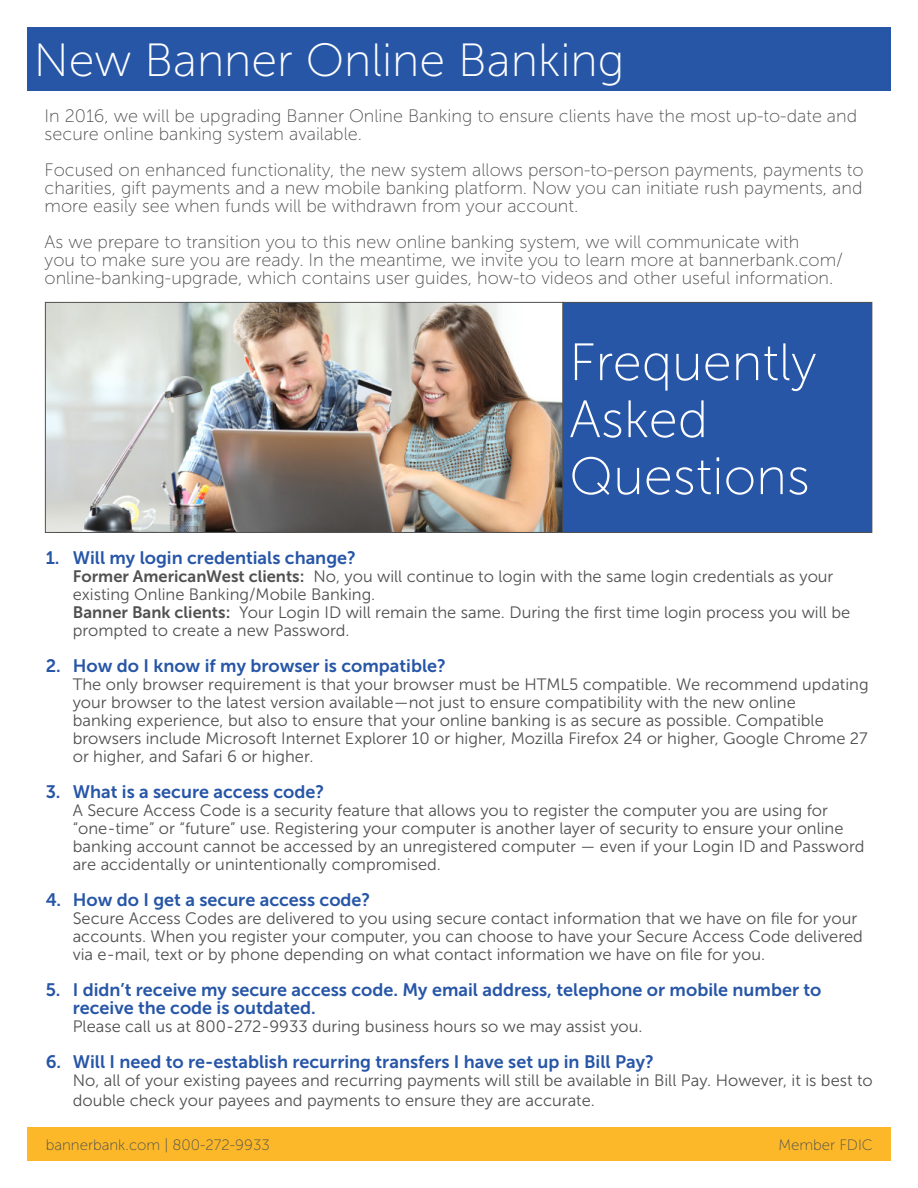
<style>
.page{position:relative;width:918px;height:1188px;background:#fff}
.page>*{position:absolute;margin:0;border:0;box-sizing:border-box;transform-origin:0 0}
.t1{font:52.5px "Museo Sans 100";color:#fff}
.t2{font:46.5px "Museo Sans 100";color:#fff}
.t3{font:18px/18px "Museo Sans 100";color:#505050}
.t4{font:18px/18px "Museo Sans 700";color:#2756a7}
.t5{font:16.5px/18px "Museo Sans 300";color:#505050}
.t6{font:15px "Museo Sans 100";color:#505050}
.s1{font-family:"Museo Sans 700"}
</style>
<div class="page">
<div style="left:28px;top:27px;width:863px;height:64px;background:#2756a7"></div>
<div style="left:27px;top:1128px;width:864px;height:33px;background:#fcb828"></div>
<img style="left:47px;top:304px;width:514px;height:227px">
<div style="left:45px;top:302px;width:518px;height:231px;border:1px solid #505050"></div>
<div style="left:563px;top:302px;width:309px;height:230px;background:#2756a7"></div>
<div style="left:563px;top:302px;width:309px;height:231px;border:1px solid #505050"></div>
<p class="t2" style="left:34px;top:36px;width:592px">New Banner Online Banking</p>
<p class="t3" style="left:45px;top:107px;width:814px">In 2016, we will be upgrading Banner Online Banking to ensure clients have the most up-to-date and secure online banking system available.</p>
<p class="t3" style="left:45px;top:161px;width:821px;text-align:justify">Focused on enhanced functionality, the new system allows person-to-person payments, payments to charities, gift payments and a new mobile banking platform. Now you can initiate rush payments, and more easily see when funds will be withdrawn from your account.</p>
<p class="t3" style="left:45px;top:233px;width:800px">As we prepare to transition you to this new online banking system, we will communicate with<br>you to make sure you are ready. In the meantime, we invite you to learn more at bannerbank.com/ online-banking-upgrade, which contains user guides, how-to videos and other useful information.</p>
<p class="t1" style="left:569px;top:334px;width:249px">Frequently</p>
<p class="t1" style="left:569px;top:391px;width:140px">Asked</p>
<p class="t1" style="left:569px;top:448px;width:242px">Questions</p>
<p class="t4" style="left:46px;top:549px;width:312px">1. Will my login credentials change?</p>
<p class="t5" style="left:73px;top:567px;width:779px"><span class="s1">Former AmericanWest clients:</span> No, you will continue to login with the same login credentials as your existing Online Banking/Mobile Banking.<br><span class="s1">Banner Bank clients:</span> Your Login ID will remain the same. During the first time login process you will be prompted to create a new Password.</p>
<p class="t4" style="left:46px;top:657px;width:402px">2. How do I know if my browser is compatible?</p>
<p class="t5" style="left:73px;top:675px;width:797px">The only browser requirement is that your browser must be HTML5 compatible. We recommend updating your browser to the latest version available—not just to ensure compatibility with the new online<br>banking experience, but also to ensure that your online banking is as secure as possible. Compatible browsers include Microsoft Internet Explorer 10 or higher, Mozilla Firefox 24 or higher, Google Chrome 27 or higher, and Safari 6 or higher.</p>
<p class="t4" style="left:46px;top:783px;width:280px">3. What is a secure access code?</p>
<p class="t5" style="left:73px;top:801px;width:793px">A Secure Access Code is a security feature that allows you to register the computer you are using for “one-time” or “future” use. Registering your computer is another layer of security to ensure your online banking account cannot be accessed by an unregistered computer — even if your Login ID and Password are accidentally or unintentionally compromised.</p>
<p class="t4" style="left:46px;top:891px;width:326px">4. How do I get a secure access code?</p>
<p class="t5" style="left:73px;top:909px;width:792px">Secure Access Codes are delivered to you using secure contact information that we have on file for your accounts. When you register your computer, you can choose to have your Secure Access Code delivered via e-mail, text or by phone depending on what contact information we have on file for you.</p>
<p class="t4" style="left:73px;top:981px;width:750px;text-indent:-27px">5. I didn’t receive my secure access code. My email address, telephone or mobile number to receive the code is outdated.</p>
<p class="t5" style="left:73px;top:1017px;width:571px">Please call us at 800-272-9933 during business hours so we may assist you.</p>
<p class="t4" style="left:46px;top:1053px;width:610px">6. Will I need to re-establish recurring transfers I have set up in Bill Pay?</p>
<p class="t5" style="left:73px;top:1071px;width:802px;line-height:19.8px">No, all of your existing payees and recurring payments will still be available in Bill Pay. However, it is best to double check your payees and payments to ensure they are accurate.</p>
<p class="t6" style="left:46px;top:1137px;width:225px">bannerbank.com | 800-272-9933</p>
<p class="t6" style="left:778px;top:1137px;width:96px">Member FDIC</p>
</div>
